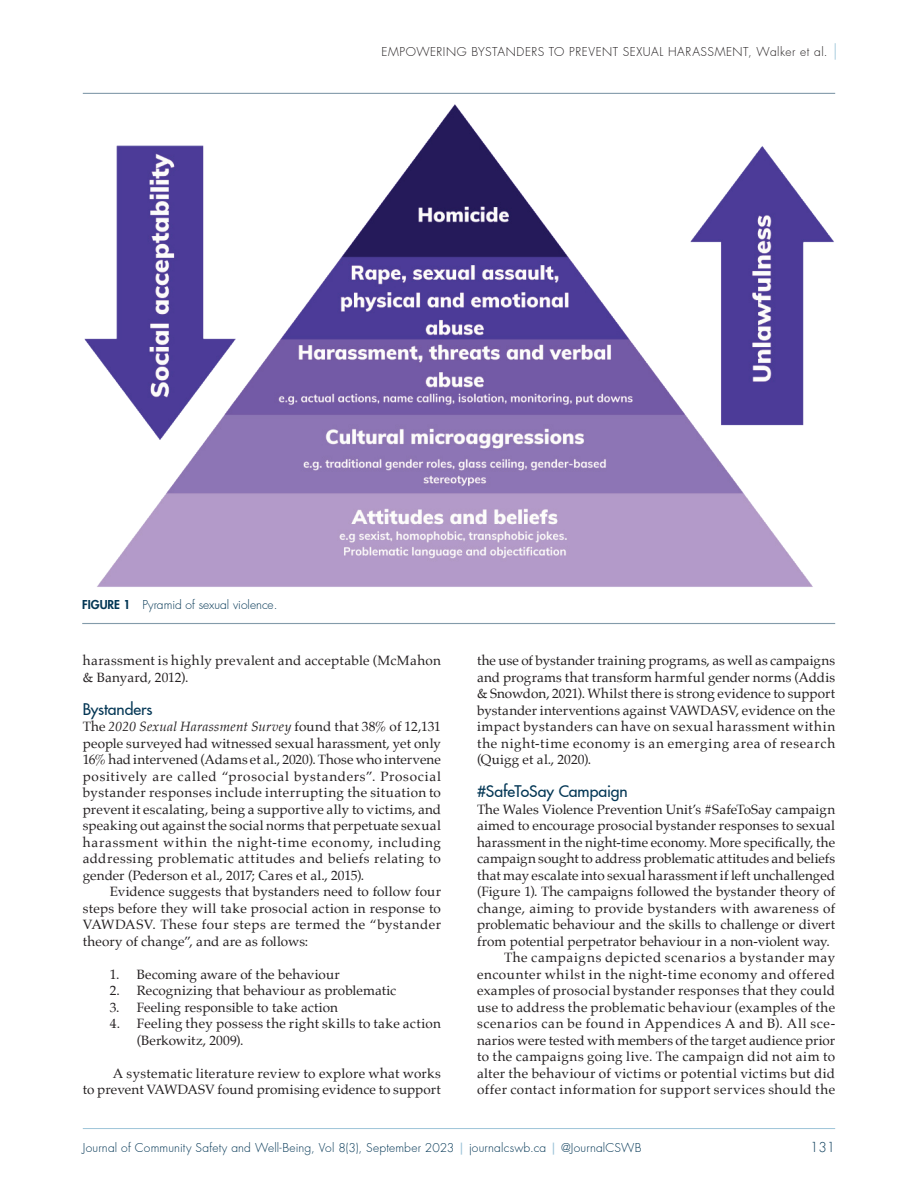
<style>
.page{position:relative;width:918px;height:1188px;background:#fff}
.page>*{position:absolute;margin:0;border:0;box-sizing:border-box;transform-origin:0 0}
.t1{font:500 15.75px "Futura LT Pro";letter-spacing:-.005em;color:#043755}
.t2{font:13.5px/16.5px "Palatino";letter-spacing:.02em;color:#231f20;text-align:justify}
.t3{font:13.5px "Palatino";letter-spacing:.05em;color:#231f20}
.t4{font:13.5px "Palatino";letter-spacing:-.005em;color:#231f20}
.t5{font:13.5px "Palatino";color:#231f20}
.t6{font:13.5px "Palatino";letter-spacing:.045em;color:#231f20}
.t7{font:300 13.5px "Futura LT Pro";color:#043755}
.t8{font:300 12px "Futura LT Pro";letter-spacing:.015em;color:#043755}
.t9{font:300 12px "Futura LT Pro";letter-spacing:.045em;color:#231f20}
.s1{font-weight:800}
.s2{font-style:italic}
.s3{font-weight:500;color:#9cc4d8}
</style>
<div class="page">
<hr style="left:83px;top:1128px;width:752px;height:1px;background:#3889b0">
<svg style="left:835px;top:43px;width:1px;height:17px"></svg>
<hr style="left:83px;top:93px;width:752px;height:1px;background:#839baa">
<hr style="left:82px;top:623px;width:753px;height:1px;background:#839baa">
<img style="left:84px;top:105px;width:750px;height:482px">
<p class="t9" style="left:381px;top:44px;width:448px">EMPOWERING BYSTANDERS TO PREVENT SEXUAL HARASSMENT, Walker et al.</p>
<p class="t8" style="left:82px;top:596px;width:197px"><span class="s1">FIGURE 1</span> Pyramid of sexual violence.</p>
<p class="t2" style="left:83px;top:652px;width:360px">harassment is highly prevalent and acceptable (McMahon &amp; Banyard, 2012).</p>
<p class="t1" style="left:83px;top:697px;width:71px">Bystanders</p>
<p class="t2" style="left:83px;top:718px;width:360px">The <span class="s2">2020 Sexual Harassment Survey</span> found that 38% of 12,131 people surveyed had witnessed sexual harassment, yet only 16% had intervened (Adams et al., 2020). Those who intervene positively are called “prosocial bystanders”. Prosocial bystander responses include interrupting the situation to prevent it escalating, being a supportive ally to victims, and speaking out against the social norms that perpetuate sexual harassment within the night-time economy, including addressing problematic attitudes and beliefs relating to gender (Pederson et al., 2017; Cares et al., 2015).</p>
<p class="t2" style="left:83px;top:883px;width:360px;text-indent:27px">Evidence suggests that bystanders need to follow four steps before they will take prosocial action in response to VAWDASV. These four steps are termed the “bystander theory of change”, and are as follows:</p>
<p class="t2" style="left:110px;top:966px;width:231px">1. Becoming aware of the behaviour</p>
<p class="t2" style="left:110px;top:982px;width:288px">2. Recognizing that behaviour as problematic</p>
<p class="t2" style="left:110px;top:999px;width:230px">3. Feeling responsible to take action</p>
<p class="t2" style="left:137px;top:1015px;width:306px;text-indent:-27px">4. Feeling they possess the right skills to take action (Berkowitz, 2009).</p>
<p class="t2" style="left:83px;top:1065px;width:360px;text-align:right">A systematic literature review to explore what works<br>to prevent VAWDASV found promising evidence to support</p>
<p class="t2" style="left:477px;top:652px;width:360px">the use of bystander training programs, as well as campaigns and programs that transform harmful gender norms (Addis &amp; Snowdon, 2021). Whilst there is strong evidence to support bystander interventions against VAWDASV, evidence on the impact bystanders can have on sexual harassment within the night-time economy is an emerging area of research (Quigg et al., 2020).</p>
<p class="t1" style="left:477px;top:780px;width:152px">#SafeToSay Campaign</p>
<p class="t5" style="left:477px;top:798px;width:360px">The Wales Violence Prevention Unit’s #SafeToSay campaign</p>
<p class="t2" style="left:477px;top:817px;width:360px">aimed to encourage prosocial bystander responses to sexual</p>
<p class="t2" style="left:477px;top:834px;width:360px">harassment in the night-time economy. More specifically, the</p>
<p class="t4" style="left:477px;top:847px;width:360px">campaign sought to address problematic attitudes and beliefs</p>
<p class="t2" style="left:477px;top:867px;width:360px">that may escalate into sexual harassment if left unchallenged</p>
<p class="t2" style="left:477px;top:883px;width:360px">(Figure 1). The campaigns followed the bystander theory of</p>
<p class="t2" style="left:477px;top:900px;width:360px">change, aiming to provide bystanders with awareness of</p>
<p class="t2" style="left:477px;top:916px;width:360px">problematic behaviour and the skills to challenge or divert</p>
<p class="t2" style="left:477px;top:933px;width:355px">from potential perpetrator behaviour in a non-violent way.</p>
<p class="t3" style="left:504px;top:946px;width:333px">The campaigns depicted scenarios a bystander may</p>
<p class="t6" style="left:477px;top:963px;width:360px">encounter whilst in the night-time economy and offered</p>
<p class="t2" style="left:477px;top:982px;width:360px">examples of prosocial bystander responses that they could</p>
<p class="t2" style="left:477px;top:999px;width:360px">use to address the problematic behaviour (examples of the</p>
<p class="t3" style="left:477px;top:1012px;width:360px">scenarios can be found in Appendices A and B). All sce-</p>
<p class="t2" style="left:477px;top:1032px;width:360px">narios were tested with members of the target audience prior</p>
<p class="t2" style="left:477px;top:1048px;width:360px">to the campaigns going live. The campaign did not aim to</p>
<p class="t2" style="left:477px;top:1065px;width:360px">alter the behaviour of victims or potential victims but did</p>
<p class="t2" style="left:477px;top:1081px;width:360px">offer contact information for support services should the</p>
<p class="t8" style="left:83px;top:1140px;width:560px">Journal of Community Safety and Well-Being, Vol 8(3), September 2023 <span class="s3">|</span> journalcswb.ca <span class="s3">|</span> @JournalCSWB</p>
<p class="t7" style="left:810px;top:1138px;width:27px">131</p>
</div>
